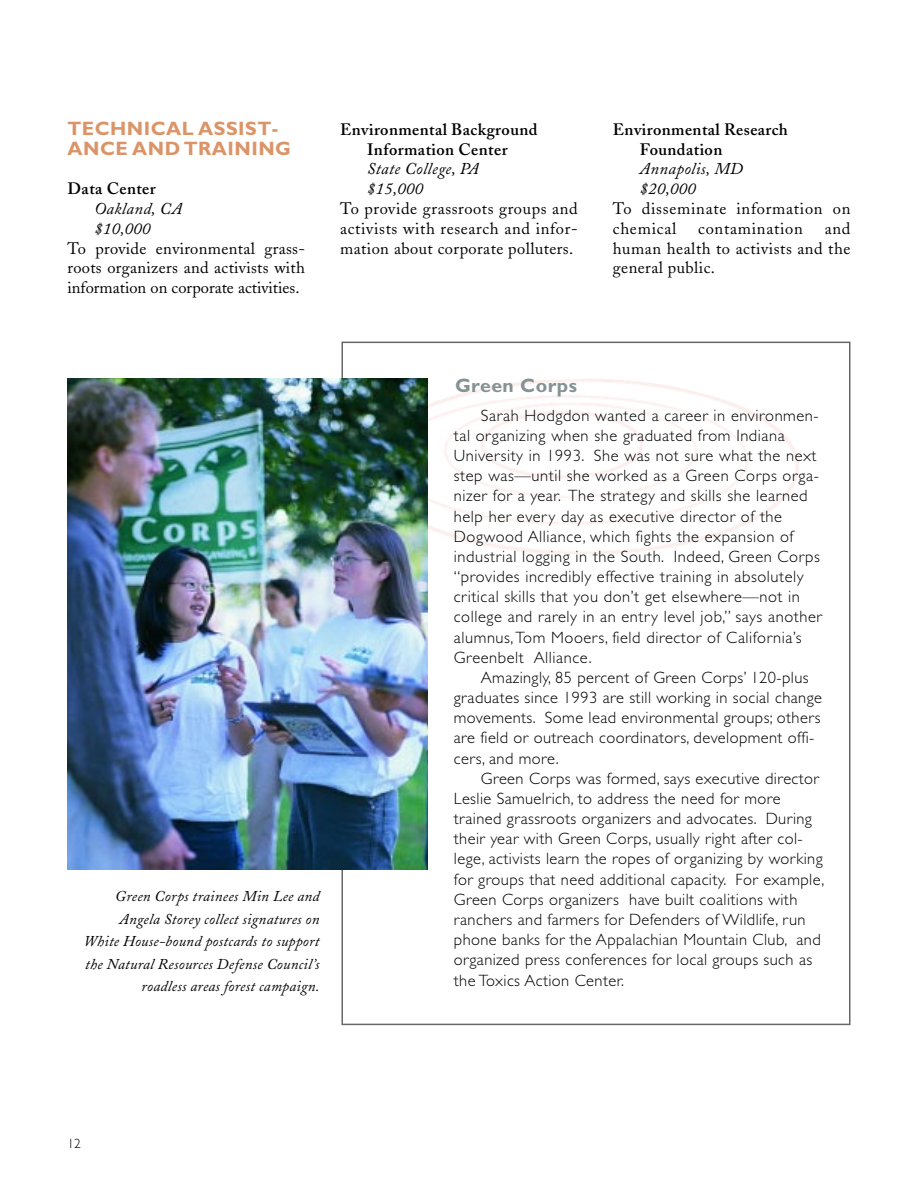
<style>
.page{position:relative;width:918px;height:1188px;background:#fff}
.page>*{position:absolute;margin:0;border:0;box-sizing:border-box;transform-origin:0 0}
.t1{font:700 19.35px/19.8px "Gill Sans";letter-spacing:.025em;color:#db9467}
.t2{font:700 19.35px "Gill Sans";letter-spacing:.025em;color:#849293}
.t3{font:300 16.5px/20.1px "Gill Sans";letter-spacing:.025em;color:#000}
.t4{font:16.5px/19.8px "Adobe Caslon";letter-spacing:.03em;color:#000;text-align:justify}
.t5{font:600 16.5px/19.8px "Adobe Caslon";letter-spacing:.025em;color:#000;text-align:center}
.t6{font:italic 16.5px/19.8px "Adobe Caslon";letter-spacing:.025em;color:#000}
.t7{font:italic 15px/22.4px "Adobe Caslon";letter-spacing:.02em;color:#000;text-align:right}
.t8{font:300 13.5px "Gill Sans";color:#000}
</style>
<div class="page">
<img style="left:367px;top:378px;width:432px;height:176px">
<img style="left:68px;top:379px;width:360px;height:490px">
<p class="t1" style="left:68px;top:121px;width:225px">TECHNICAL ASSIST-<br>ANCE AND TRAINING</p>
<p class="t5" style="left:68px;top:181px;width:90px">Data Center</p>
<p class="t6" style="left:94px;top:201px;width:89px">Oakland, CA $10,000</p>
<p class="t4" style="left:68px;top:240px;width:239px">To provide environmental grass&shy;roots organizers and activists with information on corporate activities.</p>
<p class="t5" style="left:340px;top:121px;width:199px">Environmental Background<br>Information Center</p>
<p class="t6" style="left:367px;top:161px;width:113px">State College, PA $15,000</p>
<p class="t4" style="left:340px;top:201px;width:239px">To provide grassroots groups and activists with research and infor&shy;mation about corporate polluters.</p>
<p class="t5" style="left:640px;top:121px;width:150px;text-align:left;text-indent:-27px">Environmental Research<br>Foundation</p>
<p class="t6" style="left:640px;top:161px;width:105px">Annapolis, MD $20,000</p>
<p class="t4" style="left:613px;top:201px;width:239px">To disseminate information on chemical</p>
<p class="t4" style="left:613px;top:220px;width:239px;text-indent:212px">and human health to activists and the general public.</p>
<p class="t4" style="left:698px;top:220px;width:106px">contamination</p>
<p class="t7" style="left:84px;top:887px;width:237px">Green Corps trainees Min Lee and Angela Storey collect signatures on White House-bound postcards to support the Natural Resources Defense Council’s roadless areas forest campaign.</p>
<p class="t2" style="left:455px;top:379px;width:123px">Green Corps</p>
<p class="t3" style="left:454px;top:407px;width:370px;text-indent:27px">Sarah Hodgdon wanted a career in environmen&shy;tal organizing when she graduated from Indiana University in 1993. She was not sure what the next step was—until she worked as a Green Corps orga&shy;nizer for a year. The strategy and skills she learned help her every day as executive director of the Dogwood Alliance, which fights the expansion of industrial logging in the South. Indeed, Green Corps “provides incredibly effective training in absolutely critical skills that you don’t get elsewhere—not in college and rarely in an entry level job,” says another alumnus,Tom Mooers, field director of California’s Greenbelt Alliance.</p>
<p class="t3" style="left:454px;top:669px;width:370px;text-indent:27px">Amazingly, 85 percent of Green Corps’ 120-plus graduates since 1993 are still working in social change movements. Some lead environmental groups; others are field or outreach coordinators, development offi&shy;cers, and more.</p>
<p class="t3" style="left:454px;top:770px;width:372px;text-indent:27px">Green Corps was formed, says executive director Leslie Samuelrich, to address the need for more trained grassroots organizers and advocates. During their year with Green Corps, usually right after col&shy;lege, activists learn the ropes of organizing by working for groups that need additional capacity. For example, Green Corps organizers have built coalitions with ranchers and farmers for Defenders of Wildlife, run phone banks for the Appalachian Mountain Club, and organized press conferences for local groups such as the Toxics Action Center.</p>
<p class="t8" style="left:68px;top:1139px;width:15px">12</p>
</div>
